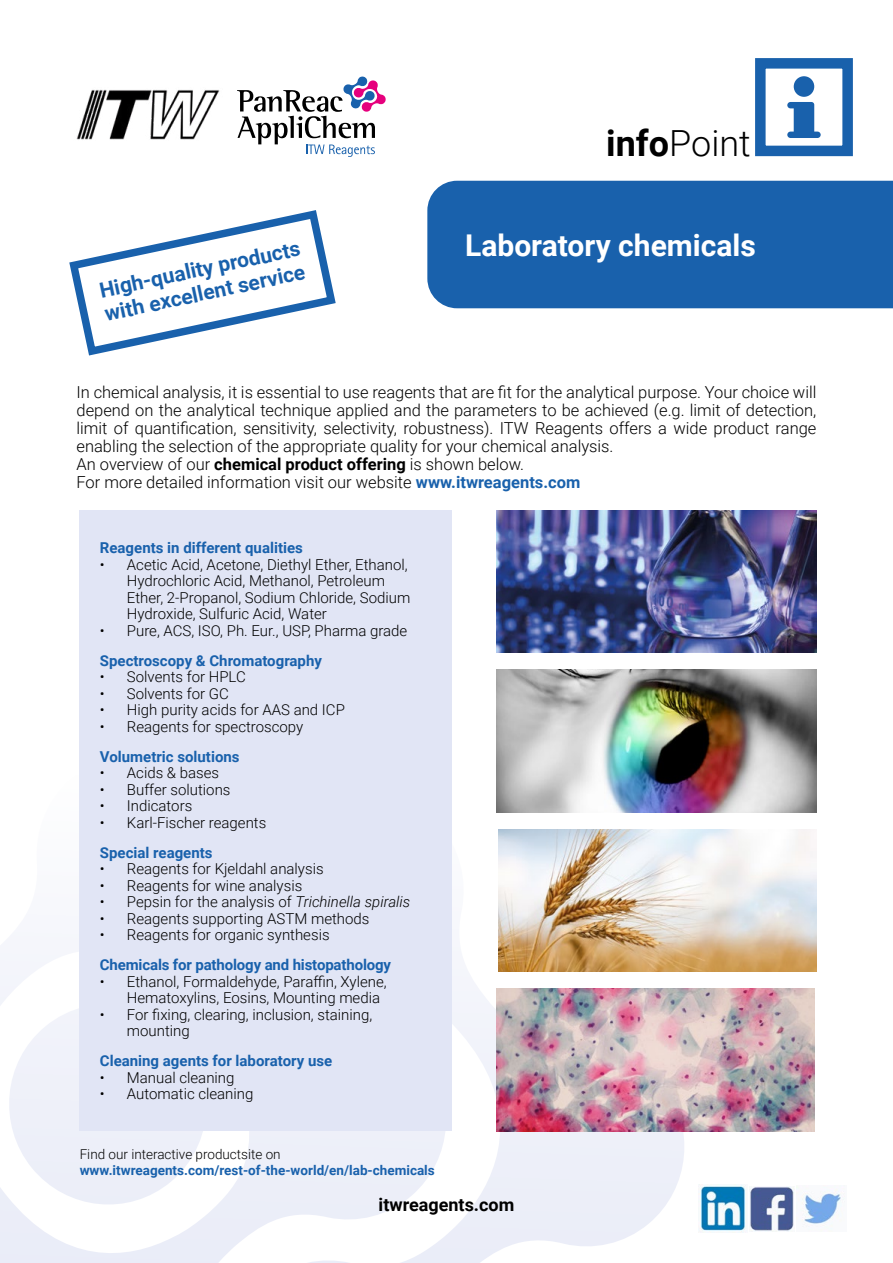
<style>
.page{position:relative;width:893px;height:1263px;background:#fff}
.page>*{position:absolute;margin:0;border:0;box-sizing:border-box;transform-origin:0 0}
.t1{font:300 36px "Roboto";color:#000}
.t2{font:700 30px "Roboto";color:#fff}
.t3{font:700 21px/24px "Roboto";color:#1961ac}
.t4{font:700 18px "Roboto";color:#000}
.t5{font:300 16.5px/18px "Roboto";color:#000}
.t6{font:300 15px/16.5px "Roboto";color:#000}
.t7{font:700 15px "Roboto";color:#1961ac}
.t8{font:700 13.5px "Roboto";color:#1961ac}
.t9{font:300 13.5px "Roboto";color:#000}
.s1{font-weight:700}
.s2{font-weight:700;color:#1961ac}
.s3{font-style:italic}
</style>
<div class="page">
<svg style="left:0;top:779px;width:696px;height:484px"></svg>
<svg style="left:237px;top:76px;width:149px;height:81px"></svg>
<svg style="left:787px;top:76px;width:34px;height:62px"></svg>
<div style="left:755px;top:58px;width:98px;height:98px;border:10px solid #1961ac"></div>
<img style="left:76px;top:89px;width:144px;height:51px">
<img style="left:700px;top:1185px;width:94px;height:47px">
<img style="left:797px;top:1187px;width:47px;height:43px">
<svg style="left:69px;top:210px;width:267px;height:146px"></svg>
<div style="left:427px;top:181px;width:466px;height:127px;background:#1961ac"></div>
<div style="left:80px;top:510px;width:372px;height:621px;background:#e1e5f5"></div>
<img style="left:496px;top:510px;width:320px;height:143px">
<img style="left:496px;top:670px;width:320px;height:142px">
<img style="left:498px;top:829px;width:318px;height:142px">
<img style="left:496px;top:989px;width:318px;height:142px">
<h1 class="t1" style="left:606px;top:118px;width:146px"><span class="s1">info</span>Point</h1>
<h3 class="t3" style="left:97px;top:278px;width:206px;rotate:-12deg">High-quality products with excellent service</h3>
<h2 class="t2" style="left:465px;top:224px;width:292px">Laboratory chemicals</h2>
<p class="t5" style="left:77px;top:383px;width:741px">In chemical analysis, it is essential to use reagents that are fit for the analytical purpose. Your choice will depend on the analytical technique applied and the parameters to be achieved (e.g. limit of detection, limit of quantification, sensitivity, selectivity, robustness). ITW Reagents offers a wide product range enabling the selection of the appropriate quality for your chemical analysis.<br>An overview of our <span class="s1">chemical product offering</span> is shown below.<br>For more detailed information visit our website <span class="s2">www.itwreagents.com</span></p>
<p class="t7" style="left:100px;top:537px;width:204px">Reagents in different qualities</p>
<p class="t6" style="left:127px;top:556px;width:285px;text-indent:-27px">• Acetic Acid, Acetone, Diethyl Ether, Ethanol, Hydrochloric Acid, Methanol, Petroleum Ether, 2-Propanol, Sodium Chloride, Sodium Hydroxide, Sulfuric Acid, Water</p>
<p class="t6" style="left:100px;top:622px;width:309px">• Pure, ACS, ISO, Ph. Eur., USP, Pharma grade</p>
<p class="t7" style="left:100px;top:650px;width:224px">Spectroscopy &amp; Chromatography</p>
<p class="t6" style="left:100px;top:668px;width:147px">• Solvents for HPLC</p>
<p class="t6" style="left:100px;top:685px;width:130px">• Solvents for GC</p>
<p class="t6" style="left:100px;top:701px;width:246px">• High purity acids for AAS and ICP</p>
<p class="t6" style="left:100px;top:718px;width:205px">• Reagents for spectroscopy</p>
<p class="t7" style="left:100px;top:746px;width:141px">Volumetric solutions</p>
<p class="t6" style="left:100px;top:764px;width:121px">• Acids &amp; bases</p>
<p class="t6" style="left:100px;top:781px;width:132px">• Buffer solutions</p>
<p class="t6" style="left:100px;top:797px;width:94px">• Indicators</p>
<p class="t6" style="left:100px;top:814px;width:168px">• Karl-Fischer reagents</p>
<p class="t7" style="left:100px;top:842px;width:114px">Special reagents</p>
<p class="t6" style="left:100px;top:860px;width:225px">• Reagents for Kjeldahl analysis</p>
<p class="t6" style="left:100px;top:877px;width:204px">• Reagents for wine analysis</p>
<p class="t6" style="left:100px;top:893px;width:312px">• Pepsin for the analysis of <span class="s3">Trichinella spiralis</span></p>
<p class="t6" style="left:100px;top:910px;width:271px">• Reagents supporting ASTM methods</p>
<p class="t6" style="left:100px;top:926px;width:231px">• Reagents for organic synthesis</p>
<p class="t7" style="left:100px;top:954px;width:293px">Chemicals for pathology and histopathology</p>
<p class="t6" style="left:127px;top:973px;width:261px;text-indent:-27px">• Ethanol, Formaldehyde, Paraffin, Xylene,<br>Hematoxylins, Eosins, Mounting media</p>
<p class="t6" style="left:127px;top:1006px;width:247px;text-indent:-27px">• For fixing, clearing, inclusion, staining, mounting</p>
<p class="t7" style="left:100px;top:1050px;width:234px">Cleaning agents for laboratory use</p>
<p class="t6" style="left:100px;top:1069px;width:136px">• Manual cleaning</p>
<p class="t6" style="left:100px;top:1085px;width:155px">• Automatic cleaning</p>
<p class="t9" style="left:80px;top:1144px;width:202px">Find our interactive productsite on</p>
<p class="t8" style="left:80px;top:1161px;width:357px">www.itwreagents.com/rest-of-the-world/en/lab-chemicals</p>
<p class="t4" style="left:379px;top:1192px;width:137px">itwreagents.com</p>
</div>
